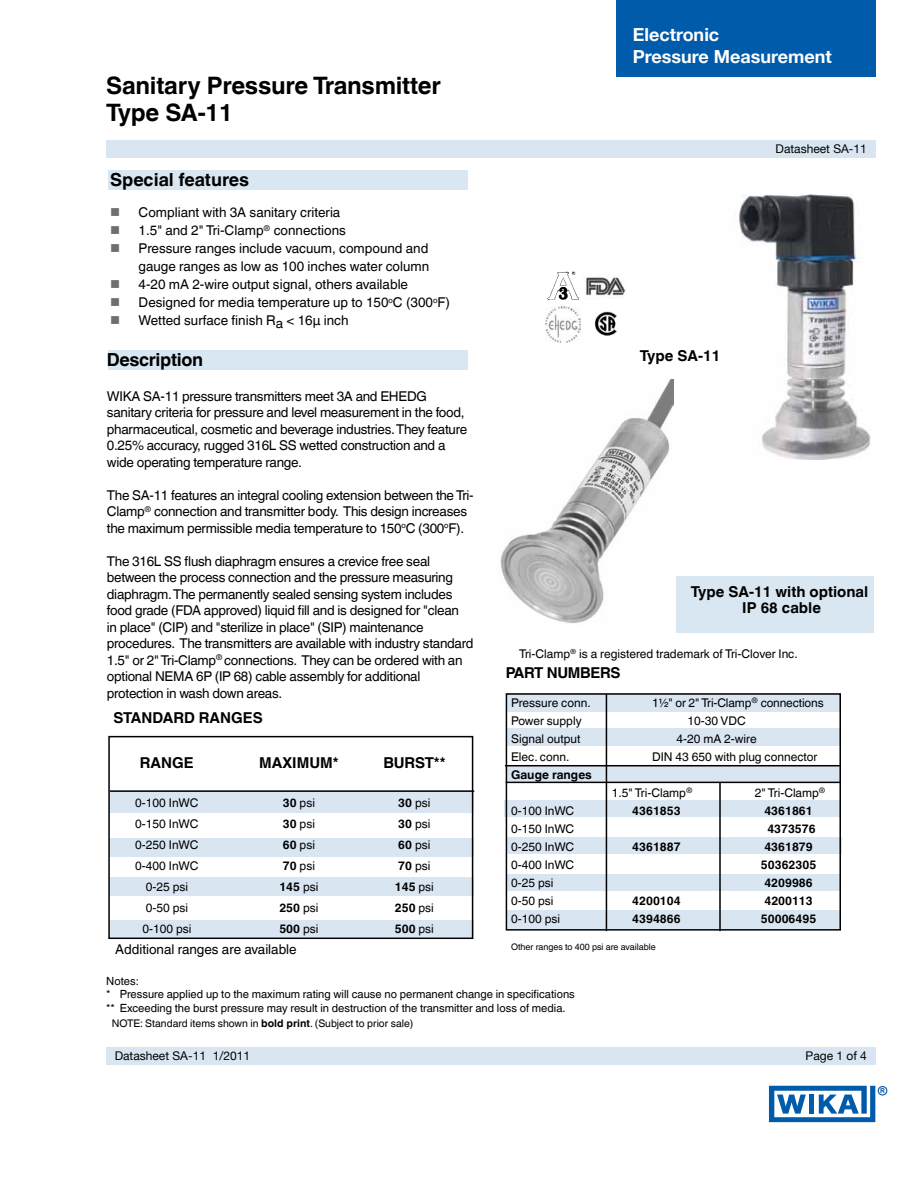
<style>
.page{position:relative;width:918px;height:1188px;background:#fff}
.page>*{position:absolute;margin:0;border:0;box-sizing:border-box;transform-origin:0 0}
.t1{font:700 24px/27px "Helvetica World";letter-spacing:-.01em;color:#000}
.t2{font:700 18px/21.6px "Helvetica Neue";color:#fff}
.t3{font:700 18px "Helvetica World";letter-spacing:-.01em;color:#000}
.t4{font:700 15px/15.8px "Helvetica World";color:#000;text-align:center}
.t5{font:700 15px "Helvetica World";letter-spacing:-.02em;color:#000}
.t6{font:13.5px/16.5px "Helvetica World";letter-spacing:-.02em;color:#000}
.t7{font:13.5px/18px "Helvetica World";color:#000;text-align:right}
.t8{font:12px "Helvetica World";color:#000}
.t9{font:700 12px "Helvetica World";color:#000}
.t10{font:12px "Helvetica Neue";color:#000}
.t11{font:11.25px/13.5px "Helvetica World";color:#000}
.t12{font:10.5px "Helvetica World";color:#000}
.t13{font:9px "Helvetica World";color:#000}
.t14{font:700 6.75px "Arial";color:#005baa}
.s1{color:#6d6e71}
.s2{font-weight:700}
.s3{font-weight:400}
</style>
<div class="page">
<div style="left:106px;top:1048px;width:769px;height:17px;background:#d9e6f2"></div>
<div style="left:106px;top:140px;width:769px;height:18px;background:#d9e6f2"></div>
<div style="left:616px;top:0;width:259px;height:76px;background:#005baa"></div>
<svg style="left:769px;top:1086px;width:106px;height:36px"></svg>
<div style="left:878px;top:1086px;width:9px;height:10px;border:1px solid #005baa;border-radius:50%"></div>
<div style="left:676px;top:576px;width:198px;height:56px;background:#d9e7f2"></div>
<div style="left:108px;top:171px;width:360px;height:19px;background:#d9e7f2"></div>
<div style="left:108px;top:351px;width:360px;height:19px;background:#d9e7f2"></div>
<img style="left:547px;top:271px;width:32px;height:28px">
<img style="left:586px;top:277px;width:40px;height:20px">
<img style="left:545px;top:307px;width:36px;height:35px">
<img style="left:500px;top:380px;width:173px;height:244px">
<img style="left:594px;top:311px;width:23px;height:25px">
<div style="left:507px;top:910px;width:334px;height:19px;background:#d9e6f2"></div>
<div style="left:505px;top:801px;width:335px;height:16px;background:#d9e6f2"></div>
<div style="left:506px;top:766px;width:335px;height:17px;background:#d9e6f2"></div>
<div style="left:506px;top:729px;width:335px;height:17px;background:#d9e6f2"></div>
<div style="left:506px;top:838px;width:336px;height:16px;background:#d9e6f2"></div>
<div style="left:506px;top:693px;width:334px;height:19px;background:#d9e6f2"></div>
<hr style="left:505px;top:765px;width:335px;height:1px;background:#000">
<div style="left:506px;top:874px;width:335px;height:17px;background:#d9e6f2"></div>
<hr style="left:719px;top:783px;width:2px;height:148px;background:#000">
<hr style="left:606px;top:694px;width:1px;height:237px;background:#000">
<hr style="left:506px;top:782px;width:334px;height:1px;background:#000">
<div style="left:506px;top:693px;width:335px;height:238px;border:2px solid #000"></div>
<div style="left:110px;top:791px;width:364px;height:22px;background:#d9e6f2"></div>
<hr style="left:110px;top:790px;width:364px;height:2px;background:#000">
<div style="left:110px;top:878px;width:364px;height:18px;background:#d9e6f2"></div>
<div style="left:110px;top:838px;width:364px;height:19px;background:#d9e6f2"></div>
<div style="left:110px;top:921px;width:364px;height:18px;background:#d9e6f2"></div>
<div style="left:108px;top:736px;width:365px;height:203px;border:2px solid #000"></div>
<img style="left:738px;top:194px;width:133px;height:265px">
<h1 class="t1" style="left:106px;top:72px;width:336px">Sanitary Pressure Transmitter<br>Type SA-11</h1>
<p class="t3" style="left:110px;top:169px;width:141px">Special features</p>
<p class="t7" style="left:110px;top:204px;width:232px"><span class="s1">■</span> Compliant with 3A sanitary criteria</p>
<p class="t7" style="left:110px;top:222px;width:237px"><span class="s1">■</span> 1.5" and 2" Tri-Clamp<sup>®</sup> connections</p>
<p class="t7" style="left:110px;top:240px;width:321px"><span class="s1">■</span> Pressure ranges include vacuum, compound and gauge ranges as low as 100 inches water column</p>
<p class="t7" style="left:110px;top:276px;width:299px"><span class="s1">■</span> 4-20 mA 2-wire output signal, others available</p>
<p class="t7" style="left:110px;top:294px;width:341px"><span class="s1">■</span> Designed for media temperature up to 150<sup>o</sup>C (300<sup>o</sup>F)</p>
<p class="t7" style="left:110px;top:312px;width:240px"><span class="s1">■</span> Wetted surface finish Ra &lt; 16µ inch</p>
<p class="t3" style="left:107px;top:350px;width:98px">Description</p>
<p class="t6" style="left:107px;top:388px;width:362px">WIKA SA-11 pressure transmitters meet 3A and EHEDG sanitary criteria for pressure and level measurement in the food, pharmaceutical, cosmetic and beverage industries. They feature 0.25% accuracy, rugged 316L SS wetted construction and a wide operating temperature range.</p>
<p class="t6" style="left:107px;top:487px;width:368px">The SA-11 features an integral cooling extension between the Tri-<br>Clamp<sup>®</sup> connection and transmitter body. This design increases the maximum permissible media temperature to 150<sup>o</sup>C (300<sup>o</sup>F).</p>
<p class="t6" style="left:107px;top:553px;width:368px">The 316L SS flush diaphragm ensures a crevice free seal between the process connection and the pressure measuring diaphragm. The permanently sealed sensing system includes food grade (FDA approved) liquid fill and is designed for "clean<br>in place" (CIP) and "sterilize in place" (SIP) maintenance procedures. The transmitters are available with industry standard 1.5" or 2" Tri-Clamp<sup>®</sup> connections. They can be ordered with an optional NEMA 6P (IP 68) cable assembly for additional protection in wash down areas.</p>
<p class="t4" style="left:114px;top:710px;width:151px">STANDARD RANGES</p>
<p class="t4" style="left:140px;top:755px;width:55px">RANGE</p>
<p class="t4" style="left:259px;top:755px;width:81px">MAXIMUM*</p>
<p class="t4" style="left:383px;top:755px;width:64px">BURST**</p>
<p class="t8" style="left:135px;top:796px;width:65px">0-100 InWC</p>
<p class="t8" style="left:283px;top:796px;width:34px"><span class="s2">30</span> psi</p>
<p class="t8" style="left:398px;top:796px;width:34px"><span class="s2">30</span> psi</p>
<p class="t8" style="left:135px;top:817px;width:65px">0-150 InWC</p>
<p class="t8" style="left:283px;top:817px;width:34px"><span class="s2">30</span> psi</p>
<p class="t8" style="left:398px;top:817px;width:34px"><span class="s2">30</span> psi</p>
<p class="t8" style="left:135px;top:838px;width:65px">0-250 InWC</p>
<p class="t8" style="left:283px;top:838px;width:34px"><span class="s2">60</span> psi</p>
<p class="t8" style="left:398px;top:838px;width:34px"><span class="s2">60</span> psi</p>
<p class="t8" style="left:135px;top:859px;width:65px">0-400 InWC</p>
<p class="t8" style="left:283px;top:859px;width:34px"><span class="s2">70</span> psi</p>
<p class="t8" style="left:398px;top:859px;width:34px"><span class="s2">70</span> psi</p>
<p class="t8" style="left:146px;top:880px;width:44px">0-25 psi</p>
<p class="t9" style="left:279px;top:880px;width:41px">145 <span class="s3">psi</span></p>
<p class="t9" style="left:395px;top:880px;width:41px">145 <span class="s3">psi</span></p>
<p class="t8" style="left:146px;top:901px;width:44px">0-50 psi</p>
<p class="t9" style="left:279px;top:901px;width:41px">250 <span class="s3">psi</span></p>
<p class="t9" style="left:395px;top:901px;width:41px">250 <span class="s3">psi</span></p>
<p class="t8" style="left:142px;top:922px;width:51px">0-100 psi</p>
<p class="t9" style="left:279px;top:922px;width:41px">500 <span class="s3">psi</span></p>
<p class="t9" style="left:395px;top:922px;width:41px">500 <span class="s3">psi</span></p>
<h2 class="t2" style="left:633px;top:24px;width:201px">Electronic<br>Pressure Measurement</h2>
<p class="t10" style="left:776px;top:142px;width:93px">Datasheet SA-11</p>
<p class="t4" style="left:640px;top:348px;width:82px">Type SA-11</p>
<p class="t4" style="left:691px;top:584px;width:179px">Type SA-11 with optional<br>IP 68 cable</p>
<p class="t8" style="left:519px;top:647px;width:280px">Tri-Clamp<sup>®</sup> is a registered trademark of Tri-Clover Inc.</p>
<p class="t5" style="left:506px;top:664px;width:116px">PART NUMBERS</p>
<p class="t8" style="left:511px;top:696px;width:81px">Pressure conn.</p>
<p class="t8" style="left:652px;top:696px;width:173px">1½" or 2" Tri-Clamp<sup>®</sup> connections</p>
<p class="t8" style="left:511px;top:714px;width:72px">Power supply</p>
<p class="t8" style="left:687px;top:714px;width:60px">10-30 VDC</p>
<p class="t8" style="left:511px;top:732px;width:71px">Signal output</p>
<p class="t8" style="left:676px;top:732px;width:82px">4-20 mA 2-wire</p>
<p class="t8" style="left:511px;top:750px;width:60px">Elec. conn.</p>
<p class="t8" style="left:652px;top:750px;width:167px">DIN 43 650 with plug connector</p>
<p class="t9" style="left:511px;top:768px;width:82px">Gauge ranges</p>
<p class="t8" style="left:612px;top:786px;width:82px">1.5" Tri-Clamp<sup>®</sup></p>
<p class="t8" style="left:755px;top:786px;width:72px">2" Tri-Clamp<sup>®</sup></p>
<p class="t8" style="left:511px;top:804px;width:65px">0-100 InWC</p>
<p class="t9" style="left:632px;top:804px;width:50px">4361853</p>
<p class="t9" style="left:764px;top:804px;width:50px">4361861</p>
<p class="t8" style="left:511px;top:822px;width:65px">0-150 InWC</p>
<p class="t9" style="left:767px;top:822px;width:50px">4373576</p>
<p class="t8" style="left:511px;top:840px;width:65px">0-250 InWC</p>
<p class="t9" style="left:632px;top:840px;width:50px">4361887</p>
<p class="t9" style="left:764px;top:840px;width:50px">4361879</p>
<p class="t8" style="left:511px;top:858px;width:65px">0-400 InWC</p>
<p class="t9" style="left:761px;top:858px;width:57px">50362305</p>
<p class="t8" style="left:511px;top:876px;width:44px">0-25 psi</p>
<p class="t9" style="left:764px;top:876px;width:50px">4209986</p>
<p class="t8" style="left:511px;top:894px;width:44px">0-50 psi</p>
<p class="t9" style="left:632px;top:894px;width:50px">4200104</p>
<p class="t9" style="left:764px;top:894px;width:50px">4200113</p>
<p class="t8" style="left:511px;top:912px;width:51px">0-100 psi</p>
<p class="t9" style="left:632px;top:912px;width:50px">4394866</p>
<p class="t9" style="left:761px;top:912px;width:57px">50006495</p>
<p class="t7" style="left:115px;top:940px;width:183px">Additional ranges are available</p>
<p class="t13" style="left:511px;top:942px;width:146px">Other ranges to 400 psi are available</p>
<p class="t11" style="left:106px;top:974px;width:470px">Notes:<br>* Pressure applied up to the maximum rating will cause no permanent change in specifications</p>
<p class="t11" style="left:106px;top:1001px;width:461px">** Exceeding the burst pressure may result in destruction of the transmitter and loss of media.</p>
<p class="t12" style="left:112px;top:1017px;width:303px">NOTE: Standard items shown in <span class="s2">bold print</span>. (Subject to prior sale)</p>
<p class="t10" style="left:115px;top:1049px;width:137px">Datasheet SA-11 ·1/2011</p>
<p class="t10" style="left:806px;top:1048px;width:63px">Page 1 of 4</p>
<p class="t14" style="left:880px;top:1086px;width:6px">R</p>
</div>
